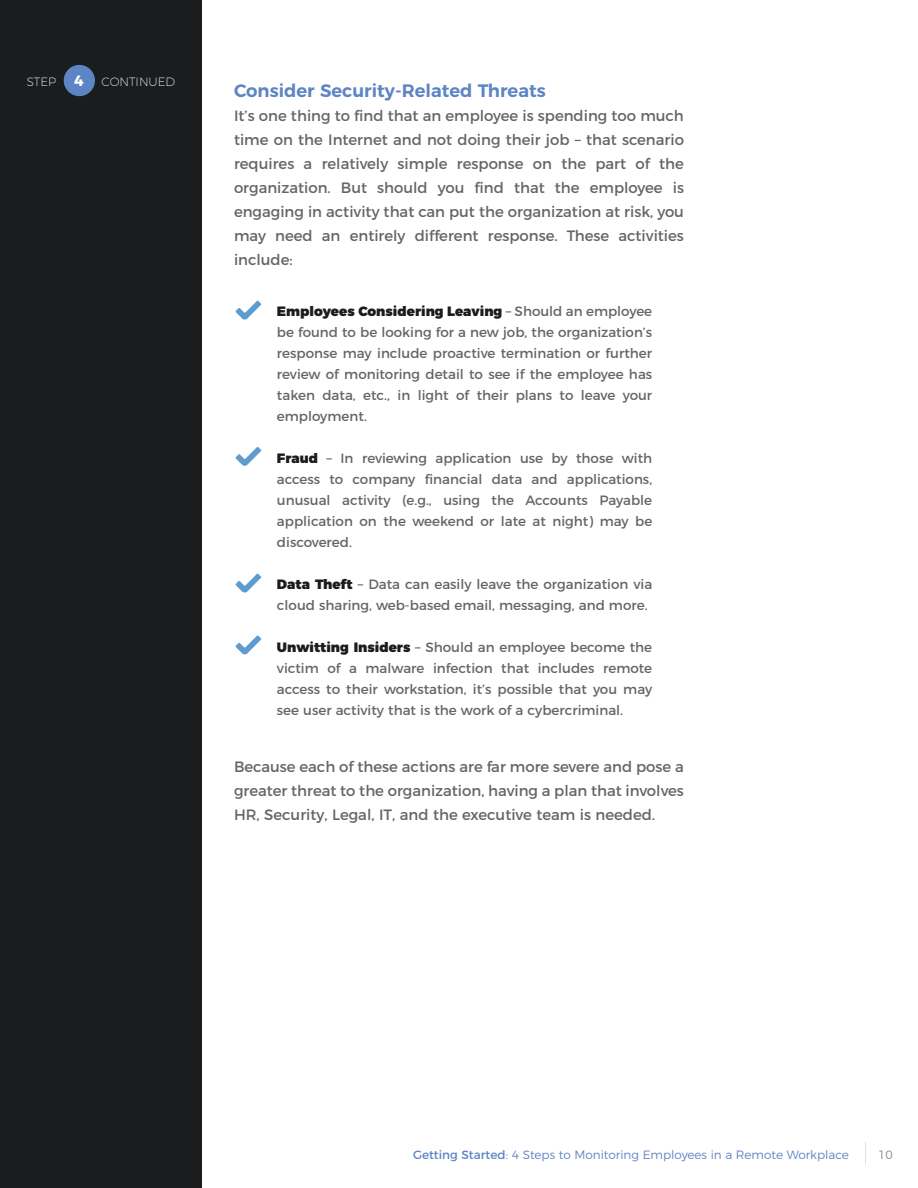
<style>
.page{position:relative;width:918px;height:1188px;background:#fff}
.page>*{position:absolute;margin:0;border:0;box-sizing:border-box;transform-origin:0 0}
.t1{font:600 18px "Montserrat";color:#5d84c3}
.t2{font:15px/24.2px "Montserrat";color:#646567;text-align:justify}
.t3{font:13.5px/21px "Montserrat";color:#646567;text-align:justify}
.t4{font:300 12px "Montserrat";color:#5d84c3}
.t5{font:200 12px "Montserrat";color:#fff}
.t6{font:300 12px "Montserrat";color:#7f8890}
.s1{font-weight:700;font-size:15px}
.s2{font-weight:900;color:#1a1c1e}
.s3{font-weight:400}
</style>
<div class="page">
<div style="left:0;top:0;width:201px;height:1188px;background:#1a1c1e"></div>
<div style="left:64px;top:65px;width:31px;height:31px;background:#5d84c3;border-radius:50%"></div>
<svg style="left:235px;top:301px;width:26px;height:19px"></svg>
<svg style="left:235px;top:447px;width:26px;height:19px"></svg>
<svg style="left:235px;top:574px;width:26px;height:18px"></svg>
<svg style="left:235px;top:635px;width:26px;height:19px"></svg>
<p class="t5" style="left:27px;top:72px;width:150px">STEP <span class="s1">4</span> CONTINUED</p>
<h1 class="t1" style="left:234px;top:75px;width:313px">Consider Security-Related Threats</h1>
<p class="t2" style="left:234px;top:102px;width:452px">It’s one thing to find that an employee is spending too much time on the Internet and not doing their job – that scenario requires a relatively simple response on the part of the organization. But should you find that the employee is engaging in activity that can put the organization at risk, you may need an entirely different response. These activities include:</p>
<p class="t3" style="left:277px;top:300px;width:377px"><span class="s2">Employees Considering Leaving</span> – Should an employee be found to be looking for a new job, the organization’s response may include proactive termination or further review of monitoring detail to see if the employee has taken data, etc., in light of their plans to leave your employment.</p>
<p class="t3" style="left:277px;top:447px;width:377px"><span class="s2">Fraud</span> – In reviewing application use by those with access to company financial data and applications, unusual activity (e.g., using the Accounts Payable application on the weekend or late at night) may be discovered.</p>
<p class="t3" style="left:277px;top:573px;width:377px"><span class="s2">Data Theft</span> – Data can easily leave the organization via cloud sharing, web-based email, messaging, and more.</p>
<p class="t3" style="left:277px;top:636px;width:377px"><span class="s2">Unwitting Insiders</span> – Should an employee become the victim of a malware infection that includes remote access to their workstation, it’s possible that you may see user activity that is the work of a cybercriminal.</p>
<p class="t2" style="left:234px;top:753px;width:451px">Because each of these actions are far more severe and pose a greater threat to the organization, having a plan that involves HR, Security, Legal, IT, and the executive team is needed.</p>
<p class="t4" style="left:413px;top:1145px;width:437px"><span class="s3">Getting Started</span>: 4 Steps to Monitoring Employees in a Remote Workplace</p>
<p class="t6" style="left:878px;top:1145px;width:16px">10</p>
</div>
